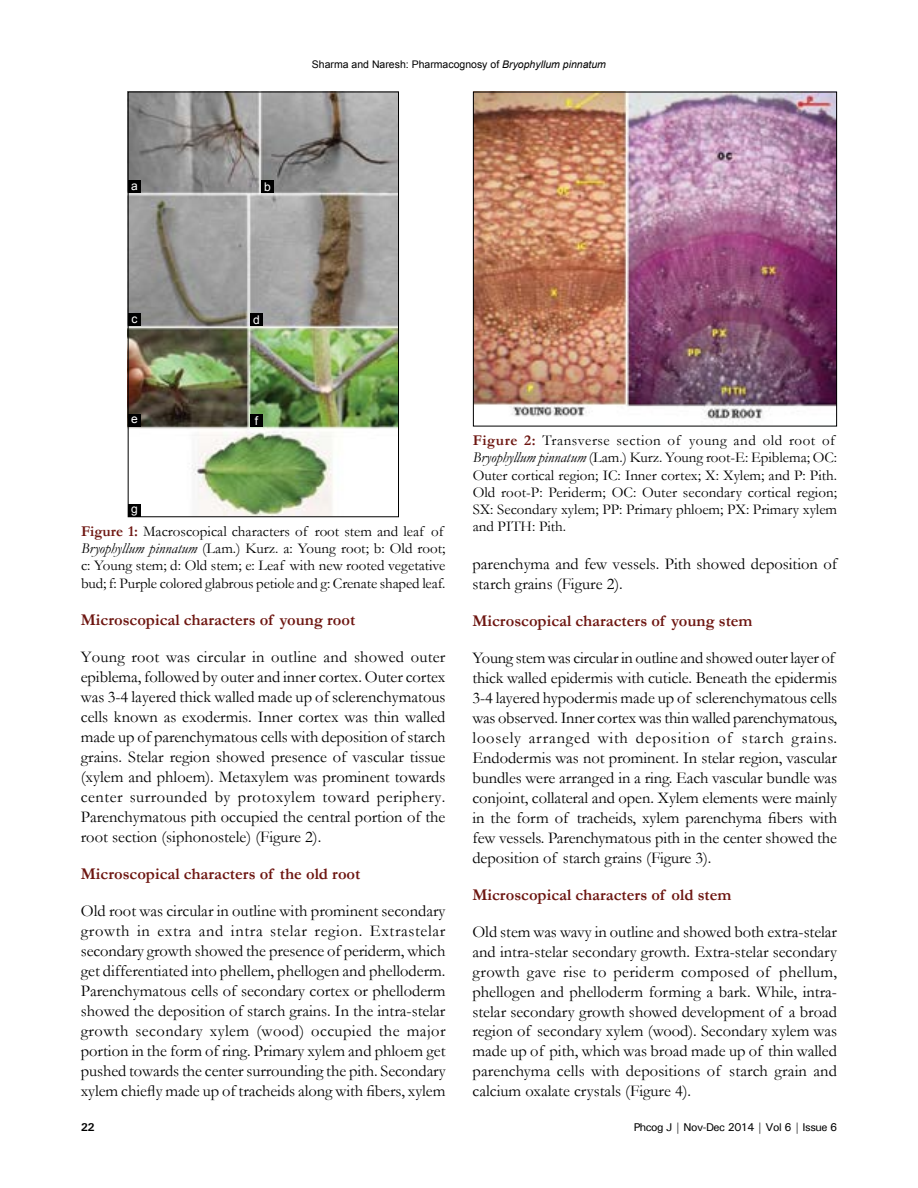
<style>
.page{position:relative;width:918px;height:1188px;background:#fff}
.page>*{position:absolute;margin:0;border:0;box-sizing:border-box;transform-origin:0 0}
.t1{font:16.5px/20px "Garamond";letter-spacing:-.005em;color:#000;text-align:justify}
.t2{font:700 16.5px "Garamond";color:#6d1510}
.t3{font:15px/17.2px "Garamond";color:#000}
.t4{font:12px "Arial";color:#fff}
.t5{font:500 11.25px "Univers";letter-spacing:-.045em;color:#000}
.t6{font:700 11.25px "Univers";color:#000}
.t7{font:10.5px "Arial";color:#000}
.s1{font-style:italic}
.s2{font-weight:700;color:#6d1510}
</style>
<div class="page">
<img style="left:475px;top:94px;width:360px;height:328px">
<div style="left:473px;top:92px;width:364px;height:334px;border:1px solid #000"></div>
<img style="left:130px;top:94px;width:267px;height:421px">
<div style="left:128px;top:92px;width:271px;height:425px;border:1px solid #000"></div>
<div style="left:250px;top:313px;width:13px;height:13px;background:#000"></div>
<div style="left:128px;top:313px;width:13px;height:13px;background:#000"></div>
<div style="left:128px;top:504px;width:13px;height:13px;background:#000"></div>
<div style="left:261px;top:180px;width:13px;height:13px;background:#000"></div>
<div style="left:250px;top:414px;width:13px;height:13px;background:#000"></div>
<div style="left:128px;top:180px;width:13px;height:13px;background:#000"></div>
<div style="left:128px;top:414px;width:13px;height:13px;background:#000"></div>
<p class="t4" style="left:131px;top:177px;width:8px">a</p>
<p class="t7" style="left:312px;top:57px;width:296px">Sharma and Naresh: Pharmacognosy of <span class="s1">Bryophyllum pinnatum</span></p>
<p class="t4" style="left:264px;top:178px;width:8px">b</p>
<p class="t4" style="left:131px;top:310px;width:7px">c</p>
<p class="t4" style="left:253px;top:311px;width:8px">d</p>
<p class="t4" style="left:131px;top:411px;width:8px">e</p>
<p class="t4" style="left:131px;top:500px;width:8px">g</p>
<p class="t4" style="left:255px;top:412px;width:5px">f</p>
<p class="t3" style="left:473px;top:431px;width:366px"><span class="s2">Figure 2:</span> Transverse section of young and old root of <span class="s1">Bryophyllum pinnatum</span> (Lam.) Kurz. Young root-E: Epiblema; OC:<br>Outer cortical region; IC: Inner cortex; X: Xylem; and P: Pith.<br>Old root-P: Periderm; OC: Outer secondary cortical region; SX: Secondary xylem; PP: Primary phloem; PX: Primary xylem</p>
<p class="t3" style="left:81px;top:522px;width:364px"><span class="s2">Figure 1:</span> Macroscopical characters of root stem and leaf of</p>
<p class="t3" style="left:473px;top:518px;width:95px">and PITH: Pith.</p>
<p class="t3" style="left:81px;top:539px;width:366px;text-align:justify"><span class="s1">Bryophyllum pinnatum</span> (Lam.) Kurz. a: Young root; b: Old root; c: Young stem; d: Old stem; e: Leaf with new rooted vegetative bud; f: Purple colored glabrous petiole and g: Crenate shaped leaf.</p>
<p class="t1" style="left:472px;top:554px;width:366px">parenchyma and few vessels. Pith showed deposition of starch grains (Figure 2).</p>
<p class="t2" style="left:472px;top:610px;width:282px">Microscopical characters of young stem</p>
<p class="t1" style="left:472px;top:647px;width:366px;text-align:left">Young stem was circular in outline and showed outer layer of thick walled epidermis with cuticle. Beneath the epidermis 3-4 layered hypodermis made up of sclerenchymatous cells was observed. Inner cortex was thin walled parenchymatous, loosely arranged with deposition of starch grains.<br>Endodermis was not prominent. In stelar region, vascular bundles were arranged in a ring. Each vascular bundle was conjoint, collateral and open. Xylem elements were mainly in the form of tracheids, xylem parenchyma fibers with few vessels. Parenchymatous pith in the center showed the deposition of starch grains (Figure 3).</p>
<p class="t2" style="left:472px;top:883px;width:260px">Microscopical characters of old stem</p>
<p class="t1" style="left:472px;top:921px;width:366px">Old stem was wavy in outline and showed both extra-stelar and intra-stelar secondary growth. Extra-stelar secondary growth gave rise to periderm composed of phellum, phellogen and phelloderm forming a bark. While, intra&shy;stelar secondary growth showed development of a broad region of secondary xylem (wood). Secondary xylem was made up of pith, which was broad made up of thin walled parenchyma cells with depositions of starch grain and calcium oxalate crystals (Figure 4).</p>
<p class="t2" style="left:81px;top:609px;width:276px">Microscopical characters of young root</p>
<p class="t1" style="left:81px;top:647px;width:366px">Young root was circular in outline and showed outer epiblema, followed by outer and inner cortex. Outer cortex was 3-4 layered thick walled made up of sclerenchymatous cells known as exodermis. Inner cortex was thin walled made up of parenchymatous cells with deposition of starch grains. Stelar region showed presence of vascular tissue (xylem and phloem). Metaxylem was prominent towards center surrounded by protoxylem toward periphery.<br>Parenchymatous pith occupied the central portion of the root section (siphonostele) (Figure 2).</p>
<p class="t2" style="left:81px;top:863px;width:281px">Microscopical characters of the old root</p>
<p class="t1" style="left:81px;top:901px;width:366px">Old root was circular in outline with prominent secondary growth in extra and intra stelar region. Extrastelar secondary growth showed the presence of periderm, which get differentiated into phellem, phellogen and phelloderm.<br>Parenchymatous cells of secondary cortex or phelloderm showed the deposition of starch grains. In the intra-stelar growth secondary xylem (wood) occupied the major portion in the form of ring. Primary xylem and phloem get pushed towards the center surrounding the pith. Secondary xylem chiefly made up of tracheids along with fibers, xylem</p>
<p class="t6" style="left:81px;top:1120px;width:15px">22</p>
<p class="t5" style="left:634px;top:1120px;width:205px">Phcog J | Nov-Dec 2014 | Vol 6 | Issue 6</p>
</div>
